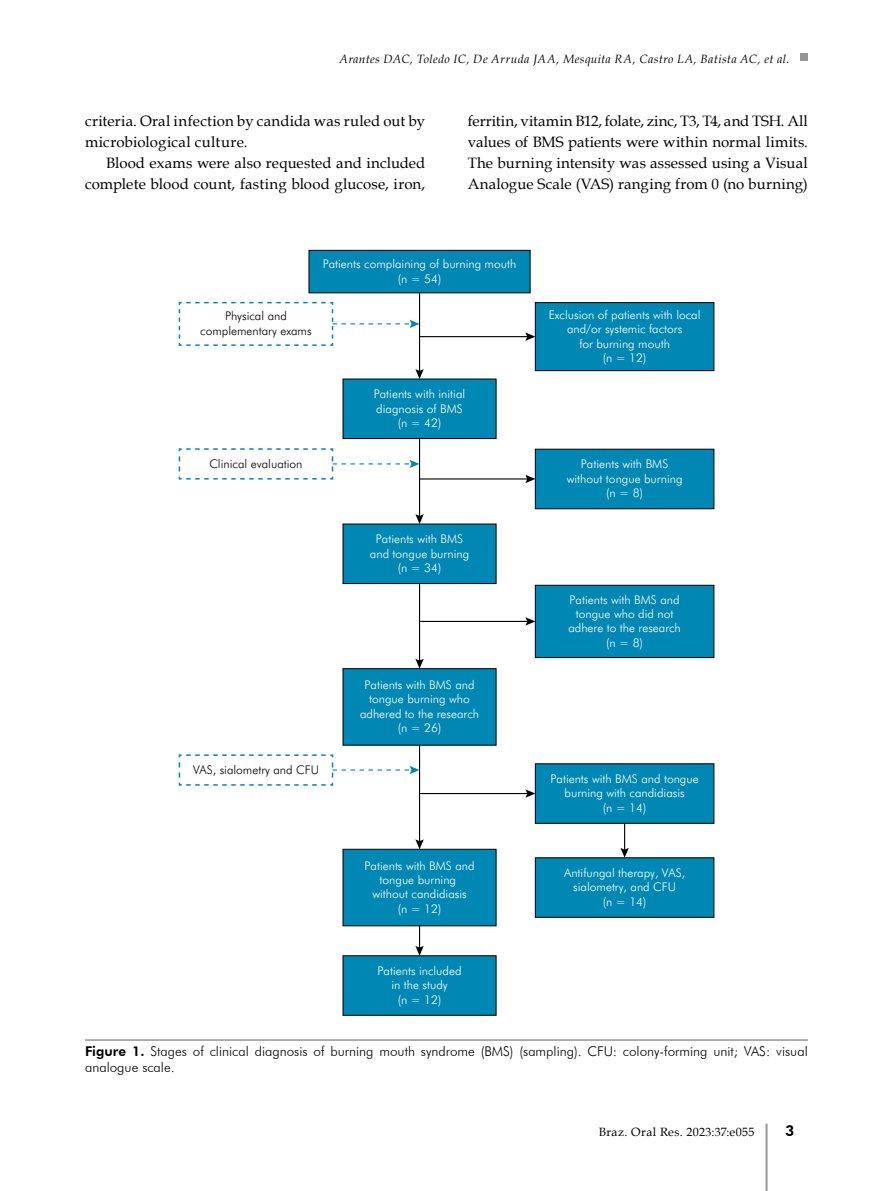
<style>
.page{position:relative;width:893px;height:1191px;background:#fff}
.page>*{position:absolute;margin:0;border:0;box-sizing:border-box;transform-origin:0 0}
.t1{font:15px/21px "Book Antiqua";letter-spacing:.01em;color:#000}
.t2{font:800 15px "Futura BT";color:#000}
.t3{font:300 13.5px/16.2px "Futura BT";color:#000}
.t4{font:300 12px/14.4px "Futura BT";color:#fff;text-align:center}
.t5{font:italic 12px "Book Antiqua";letter-spacing:.03em;color:#000}
.t6{font:300 12px/14.4px "Futura BT";color:#000;text-align:center}
.t7{font:12px "Book Antiqua";letter-spacing:.03em;color:#000}
.s1{font-weight:800}
</style>
<div class="page">
<div style="left:800px;top:53px;width:8px;height:8px;background:#939598"></div>
<hr style="left:85px;top:1039px;width:723px;height:1px;background:#939598">
<div style="left:309px;top:250px;width:221px;height:43px;background:#0087b3;border:1px solid #000"></div>
<div style="left:343px;top:379px;width:153px;height:60px;background:#0087b3;border:1px solid #000"></div>
<div style="left:343px;top:523px;width:153px;height:61px;background:#0087b3;border:1px solid #000"></div>
<div style="left:343px;top:668px;width:153px;height:77px;background:#0087b3;border:1px solid #000"></div>
<div style="left:343px;top:849px;width:153px;height:77px;background:#0087b3;border:1px solid #000"></div>
<div style="left:343px;top:955px;width:153px;height:60px;background:#0087b3;border:1px solid #000"></div>
<div style="left:535px;top:302px;width:179px;height:69px;background:#0087b3;border:1px solid #000"></div>
<div style="left:535px;top:449px;width:179px;height:60px;background:#0087b3;border:1px solid #000"></div>
<div style="left:535px;top:585px;width:179px;height:73px;background:#0087b3;border:1px solid #000"></div>
<div style="left:535px;top:763px;width:179px;height:60px;background:#0087b3"></div>
<div style="left:535px;top:857px;width:179px;height:60px;background:#0087b3"></div>
<hr style="left:419px;top:293px;width:1px;height:79px;background:#000">
<svg style="left:415px;top:369px;width:9px;height:10px"></svg>
<hr style="left:419px;top:438px;width:1px;height:79px;background:#000">
<svg style="left:415px;top:514px;width:9px;height:10px"></svg>
<hr style="left:419px;top:583px;width:1px;height:79px;background:#000">
<svg style="left:415px;top:659px;width:9px;height:9px"></svg>
<hr style="left:419px;top:745px;width:1px;height:97px;background:#000">
<svg style="left:415px;top:839px;width:9px;height:10px"></svg>
<svg style="left:415px;top:925px;width:9px;height:30px"></svg>
<hr style="left:420px;top:793px;width:109px;height:1px;background:#000">
<svg style="left:525px;top:789px;width:10px;height:8px"></svg>
<svg style="left:620px;top:823px;width:9px;height:34px"></svg>
<hr style="left:420px;top:621px;width:109px;height:1px;background:#000">
<svg style="left:525px;top:617px;width:10px;height:8px"></svg>
<hr style="left:420px;top:478px;width:109px;height:1px;background:#000">
<svg style="left:525px;top:475px;width:10px;height:8px"></svg>
<hr style="left:420px;top:336px;width:109px;height:1px;background:#000">
<svg style="left:525px;top:332px;width:10px;height:9px"></svg>
<svg style="left:179px;top:301px;width:241px;height:45px"></svg>
<svg style="left:179px;top:448px;width:241px;height:32px"></svg>
<svg style="left:179px;top:754px;width:241px;height:32px"></svg>
<hr style="left:765px;top:1123px;width:2px;height:68px;background:#939598">
<p class="t5" style="left:339px;top:51px;width:452px">Arantes DAC, Toledo IC, De Arruda JAA, Mesquita RA, Castro LA, Batista AC, et al.</p>
<p class="t1" style="left:85px;top:110px;width:342px">criteria. Oral infection by candida was ruled out by microbiological culture.</p>
<p class="t1" style="left:85px;top:152px;width:342px;text-align:right">Blood exams were also requested and included complete blood count, fasting blood glucose, iron,</p>
<p class="t1" style="left:468px;top:110px;width:342px;text-align:justify">ferritin, vitamin B12, folate, zinc, T3, T4, and TSH. All values of BMS patients were within normal limits.<br>The burning intensity was assessed using a Visual Analogue Scale (VAS) ranging from 0 (no burning)</p>
<p class="t4" style="left:323px;top:256px;width:195px">Patients complaining of burning mouth (n = 54)</p>
<p class="t6" style="left:200px;top:309px;width:113px">Physical and complementary exams</p>
<p class="t4" style="left:549px;top:307px;width:153px">Exclusion of patients with local and/or systemic factors<br>for burning mouth<br>(n = 12)</p>
<p class="t4" style="left:374px;top:386px;width:93px">Patients with initial diagnosis of BMS (n = 42)</p>
<p class="t4" style="left:567px;top:457px;width:117px">Patients with BMS without tongue burning (n = 8)</p>
<p class="t4" style="left:370px;top:531px;width:101px">Patients with BMS and tongue burning (n = 34)</p>
<p class="t6" style="left:209px;top:456px;width:95px">Clinical evaluation</p>
<p class="t6" style="left:193px;top:762px;width:128px">VAS, sialometry and CFU</p>
<p class="t4" style="left:360px;top:677px;width:120px">Patients with BMS and tongue burning who adhered to the research (n = 26)</p>
<p class="t4" style="left:365px;top:858px;width:112px">Patients with BMS and tongue burning without candidiasis<br>(n = 12)</p>
<p class="t4" style="left:378px;top:963px;width:85px">Patients included in the study<br>(n = 12)</p>
<p class="t4" style="left:568px;top:592px;width:114px">Patients with BMS and tongue who did not adhere to the research (n = 8)</p>
<p class="t4" style="left:550px;top:771px;width:150px">Patients with BMS and tongue burning with candidiasis<br>(n = 14)</p>
<p class="t4" style="left:564px;top:865px;width:122px">Antifungal therapy, VAS, sialometry, and CFU<br>(n = 14)</p>
<p class="t3" style="left:85px;top:1042px;width:724px"><span class="s1">Figure 1.</span> Stages of clinical diagnosis of burning mouth syndrome (BMS) (sampling). CFU: colony-forming unit; VAS: visual analogue scale.</p>
<p class="t7" style="left:599px;top:1123px;width:157px">Braz. Oral Res. 2023:37:e055</p>
<p class="t2" style="left:785px;top:1121px;width:11px">3</p>
</div>
